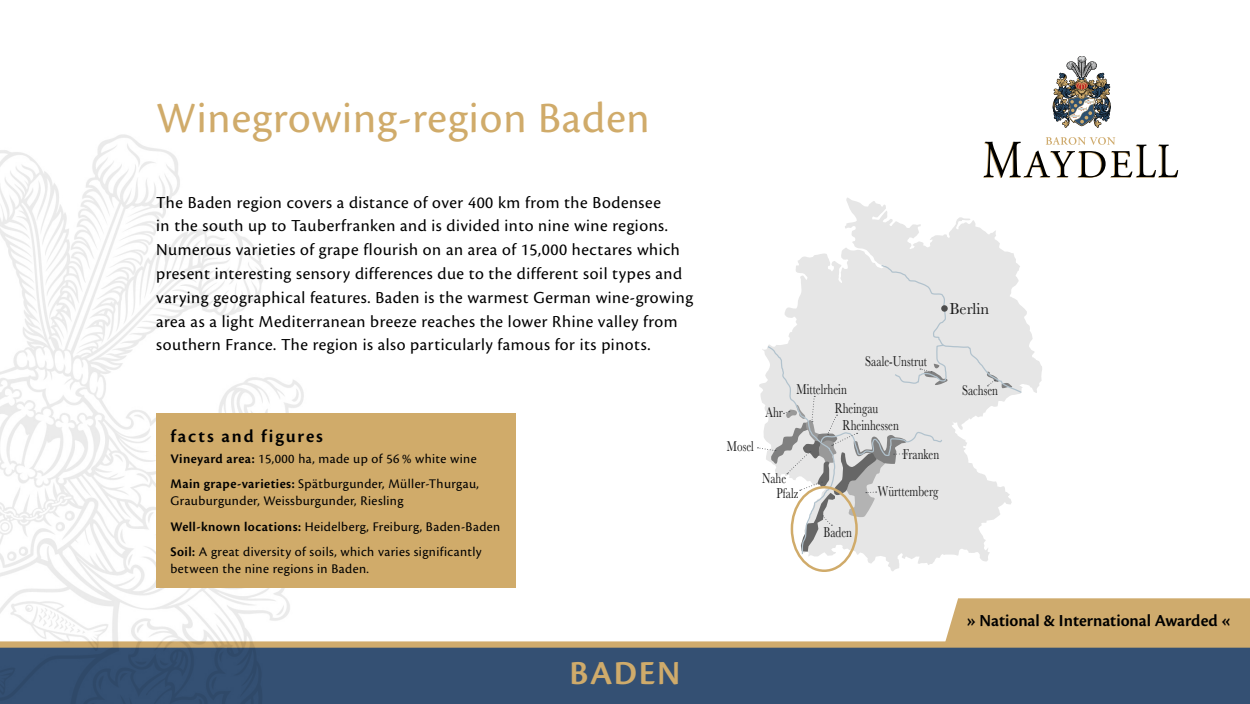
<style>
.page{position:relative;width:1250px;height:704px;background:#fff}
.page>*{position:absolute;margin:0;border:0;box-sizing:border-box;transform-origin:0 0}
.BvM_Head{font:45px "Cronos Pro";letter-spacing:.02em;color:#d0ab6a}
.t1{font:600 35px "Cronos Pro";letter-spacing:.045em;color:#cfab6b}
.copytext_12pt_bold{font:600 18.75px "Cronos Pro";letter-spacing:.105em;color:#000}
.BvM_Copy_klein{font:17.5px/23.8px "Cronos Pro";letter-spacing:.03em;color:#000}
.t2{font:600 17.5px "Cronos Pro";color:#000}
.Zusatztext_gold{font:16.44px "Baskerville";color:#1a1a1a}
.Zusatztext_gold-2{font:14.75px "Baskerville";color:#1a1a1a;scale:.75 1}
.copytext_12pt_bold-2{font:13.75px/17.5px "Cronos Pro";letter-spacing:.03em;color:#000}
.s1{font-weight:600}
</style>
<div class="page">
<svg style="left:1052px;top:56px;width:59px;height:72px"></svg>
<svg style="left:983px;top:137px;width:195px;height:41px"></svg>
<div style="left:945px;top:598px;width:305px;height:43px;background:#cfab6d"></div>
<div style="left:0;top:647px;width:1250px;height:56px;background:#345073"></div>
<div style="left:0;top:641px;width:1250px;height:6px;background:#cfab6d"></div>
<img style="left:0;top:134px;width:434px;height:514px">
<div style="left:156px;top:412px;width:360px;height:175px;background:#d0ab6a"></div>
<svg style="left:797px;top:198px;width:245px;height:373px"></svg>
<svg style="left:757px;top:264px;width:266px;height:291px"></svg>
<div style="left:791px;top:485px;width:67px;height:86px;border:2px solid #d0ab6a;border-radius:50%"></div>
<p class="BvM_Head" style="left:156px;top:92px;width:495px">Winegrowing-region Baden</p>
<p class="BvM_Copy_klein" style="left:156px;top:190px;width:538px">The Baden region covers a distance of over 400 km from the Bodensee<br>in the south up to Tauberfranken and is divided into nine wine regions.<br>Numerous varieties of grape flourish on an area of 15,000 hectares which present interesting sensory differences due to the different soil types and varying geographical features. Baden is the warmest German wine-growing area as a light Mediterranean breeze reaches the lower Rhine valley from southern France. The region is also particularly famous for its pinots.</p>
<p class="copytext_12pt_bold" style="left:170px;top:425px;width:154px">facts and figures</p>
<p class="copytext_12pt_bold-2" style="left:170px;top:449px;width:308px"><span class="s1">Vineyard area:</span> 15,000 ha, made up of 56 % white wine</p>
<p class="copytext_12pt_bold-2" style="left:170px;top:474px;width:310px"><span class="s1">Main grape-varieties:</span> Spätburgunder, Müller-Thurgau,<br>Grauburgunder, Weissburgunder, Riesling</p>
<p class="copytext_12pt_bold-2" style="left:170px;top:517px;width:331px"><span class="s1">Well-known locations:</span> Heidelberg, Freiburg, Baden-Baden</p>
<p class="copytext_12pt_bold-2" style="left:170px;top:542px;width:313px"><span class="s1">Soil:</span> A great diversity of soils, which varies significantly between the nine regions in Baden.</p>
<h2 class="t1" style="left:570px;top:652px;width:112px">BADEN</h2>
<p class="Zusatztext_gold" style="left:949px;top:297px;width:41px">Berlin</p>
<p class="Zusatztext_gold-2" style="left:727px;top:436px;width:38px">Mosel</p>
<p class="Zusatztext_gold-2" style="left:766px;top:402px;width:25px">Ahr</p>
<p class="Zusatztext_gold-2" style="left:796px;top:379px;width:69px">Mittelrhein</p>
<p class="Zusatztext_gold-2" style="left:865px;top:351px;width:84px">Saale-Unstrut</p>
<p class="Zusatztext_gold-2" style="left:835px;top:398px;width:60px">Rheingau</p>
<p class="Zusatztext_gold-2" style="left:843px;top:415px;width:77px">Rheinhessen</p>
<p class="Zusatztext_gold-2" style="left:903px;top:444px;width:50px">Franken</p>
<p class="Zusatztext_gold-2" style="left:762px;top:468px;width:34px">Nahe</p>
<p class="Zusatztext_gold-2" style="left:777px;top:483px;width:31px">Pfalz</p>
<p class="Zusatztext_gold-2" style="left:878px;top:482px;width:82px">Württemberg</p>
<p class="Zusatztext_gold-2" style="left:824px;top:522px;width:40px">Baden</p>
<p class="Zusatztext_gold-2" style="left:962px;top:381px;width:50px">Sachsen</p>
<p class="t2" style="left:965px;top:610px;width:269px">» National &amp; International Awarded «</p>
</div>
